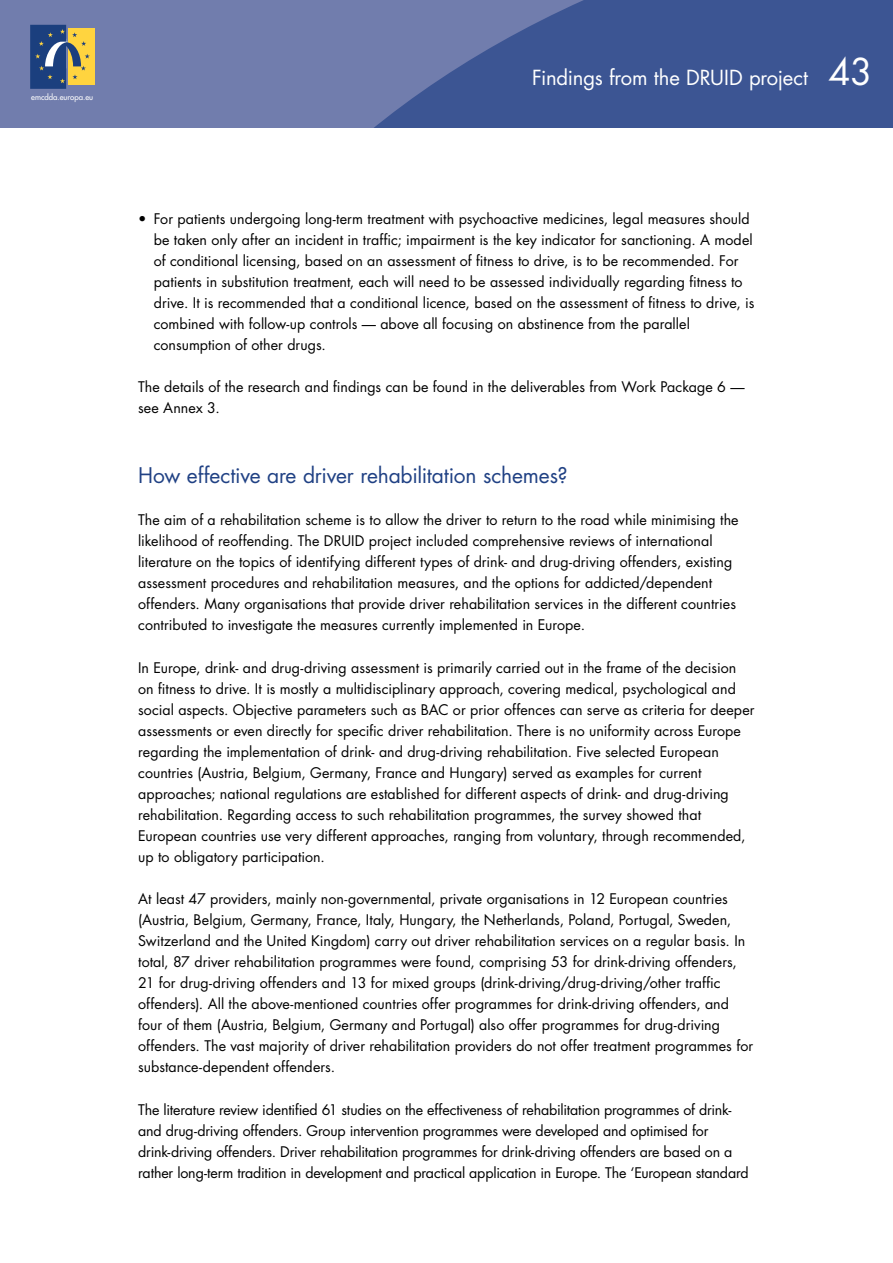
<style>
.page{position:relative;width:893px;height:1263px;background:#fff}
.page>*{position:absolute;margin:0;border:0;box-sizing:border-box;transform-origin:0 0}
._02-Titulo2{font:21px "Futura";letter-spacing:-.01em;color:#204184}
.t1{font:20.25px "Futura";letter-spacing:-.01em;color:#fff}
._04-Texto_general{font:14.25px/21px "Futura";color:#000}
.t2{font:7.8px "Futura";color:#fff}
.s1{font-size:36px}
</style>
<div class="page">
<div style="left:0;top:0;width:893px;height:128px;background:#717dad"></div>
<svg style="left:61px;top:0;width:832px;height:128px;fill:#3c5593"></svg>
<div style="left:68px;top:29px;width:26px;height:56px;background:#ffd43f"></div>
<svg style="left:30px;top:25px;width:60px;height:64px"></svg>
<p class="t2" style="left:31px;top:92px;width:63px">emcdda.europa.eu</p>
<h2 class="t1" style="left:532px;top:64px;width:342px">Findings from the DRUID project <span class="s1">43</span></h2>
<p class="_04-Texto_general" style="left:154px;top:208px;width:602px;text-indent:-16px">• For patients undergoing long-term treatment with psychoactive medicines, legal measures should be taken only after an incident in traffic; impairment is the key indicator for sanctioning. A model of conditional licensing, based on an assessment of fitness to drive, is to be recommended. For patients in substitution treatment, each will need to be assessed individually regarding fitness to drive. It is recommended that a conditional licence, based on the assessment of fitness to drive, is combined with follow-up controls — above all focusing on abstinence from the parallel consumption of other drugs.</p>
<p class="_04-Texto_general" style="left:138px;top:376px;width:608px">The details of the research and findings can be found in the deliverables from Work Package 6 — see Annex 3.</p>
<p class="_02-Titulo2" style="left:138px;top:461px;width:431px">How effective are driver rehabilitation schemes?</p>
<p class="_04-Texto_general" style="left:138px;top:509px;width:602px">The aim of a rehabilitation scheme is to allow the driver to return to the road while minimising the likelihood of reoffending. The DRUID project included comprehensive reviews of international literature on the topics of identifying different types of drink- and drug-driving offenders, existing assessment procedures and rehabilitation measures, and the options for addicted/dependent offenders. Many organisations that provide driver rehabilitation services in the different countries contributed to investigate the measures currently implemented in Europe.</p>
<p class="_04-Texto_general" style="left:138px;top:657px;width:618px">In Europe, drink- and drug-driving assessment is primarily carried out in the frame of the decision on fitness to drive. It is mostly a multidisciplinary approach, covering medical, psychological and social aspects. Objective parameters such as BAC or prior offences can serve as criteria for deeper assessments or even directly for specific driver rehabilitation. There is no uniformity across Europe regarding the implementation of drink- and drug-driving rehabilitation. Five selected European countries (Austria, Belgium, Germany, France and Hungary) served as examples for current approaches; national regulations are established for different aspects of drink- and drug-driving rehabilitation. Regarding access to such rehabilitation programmes, the survey showed that European countries use very different approaches, ranging from voluntary, through recommended, up to obligatory participation.</p>
<p class="_04-Texto_general" style="left:138px;top:888px;width:617px">At least 47 providers, mainly non-governmental, private organisations in 12 European countries (Austria, Belgium, Germany, France, Italy, Hungary, the Netherlands, Poland, Portugal, Sweden, Switzerland and the United Kingdom) carry out driver rehabilitation services on a regular basis. In total, 87 driver rehabilitation programmes were found, comprising 53 for drink-driving offenders, 21 for drug-driving offenders and 13 for mixed groups (drink-driving/drug-driving/other traffic offenders). All the above-mentioned countries offer programmes for drink-driving offenders, and four of them (Austria, Belgium, Germany and Portugal) also offer programmes for drug-driving offenders. The vast majority of driver rehabilitation providers do not offer treatment programmes for substance-dependent offenders.</p>
<p class="_04-Texto_general" style="left:138px;top:1099px;width:612px">The literature review identified 61 studies on the effectiveness of rehabilitation programmes of drink&shy;and drug-driving offenders. Group intervention programmes were developed and optimised for drink-driving offenders. Driver rehabilitation programmes for drink-driving offenders are based on a rather long-term tradition in development and practical application in Europe. The ‘European standard</p>
</div>
